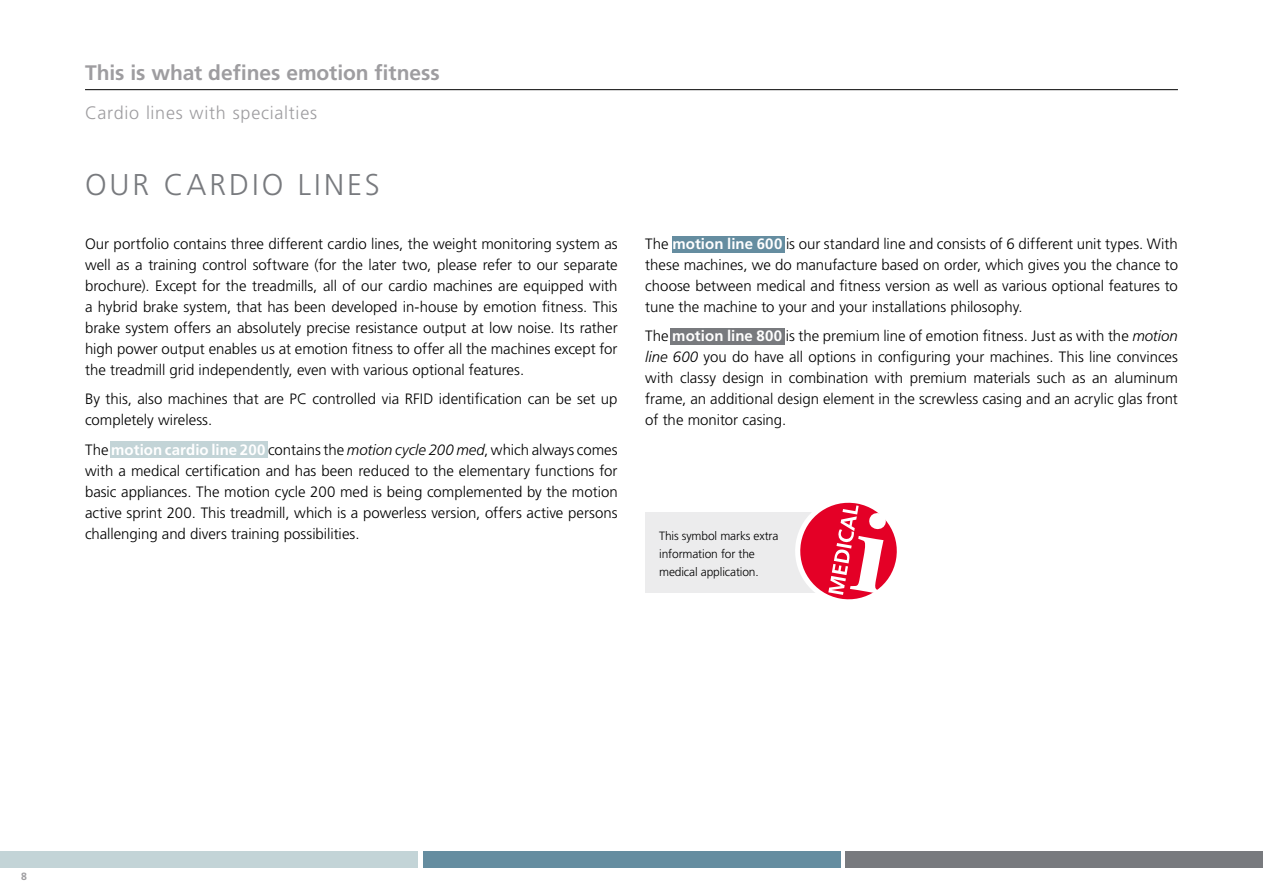
<style>
.page{position:relative;width:1263px;height:893px;background:#fff}
.page>*{position:absolute;margin:0;border:0;box-sizing:border-box;transform-origin:0 0}
.t1{font:300 30px "Frutiger";letter-spacing:.1em;color:#787a7e}
.t2{font:700 21px "Frutiger";color:#9e9da0}
.t3{font:300 18px "Frutiger";letter-spacing:.04em;color:#9e9da0}
.t4{font:300 15px/21px "Frutiger";color:#000;text-align:justify}
.t5{font:300 12px/18px "Frutiger";letter-spacing:-.01em;color:#000}
.t6{font:700 10.5px "Frutiger";color:#9e9da0}
.s1{font-weight:700;color:#fff}
.s2{font-style:italic}
</style>
<div class="page">
<hr style="left:85px;top:89px;width:1093px;height:1px;background:#000">
<div style="left:645px;top:512px;width:205px;height:81px;background:#ececed"></div>
<svg style="left:795px;top:502px;width:102px;height:98px"></svg>
<div style="left:0;top:851px;width:417px;height:16px;background:#c3d4d7"></div>
<div style="left:423px;top:851px;width:417px;height:16px;background:#658da0"></div>
<div style="left:846px;top:851px;width:417px;height:16px;background:#787a7e"></div>
<div style="left:672px;top:236px;width:112px;height:16px;background:#658da0"></div>
<div style="left:670px;top:328px;width:114px;height:16px;background:#787a7e"></div>
<div style="left:110px;top:441px;width:157px;height:17px;background:#c3d4d7"></div>
<h2 class="t2" style="left:85px;top:60px;width:356px">This is what defines emotion fitness</h2>
<p class="t3" style="left:85px;top:102px;width:234px">Cardio lines with specialties</p>
<h1 class="t1" style="left:85px;top:167px;width:296px">OUR CARDIO LINES</h1>
<p class="t4" style="left:85px;top:233px;width:534px">Our portfolio contains three different cardio lines, the weight monitoring system as well as a training control software (for the later two, please refer to our separate brochure). Except for the treadmills, all of our cardio machines are equipped with a hybrid brake system, that has been developed in-house by emotion fitness. This brake system offers an absolutely precise resistance output at low noise. Its rather high power output enables us at emotion fitness to offer all the machines except for the treadmill grid independently, even with various optional features.</p>
<p class="t4" style="left:85px;top:389px;width:534px">By this, also machines that are PC controlled via RFID identification can be set up completely wireless.</p>
<p class="t4" style="left:85px;top:439px;width:534px">The <span class="s1">motion cardio line 200</span> contains the <span class="s2">motion cycle 200 med</span>, which always comes with a medical certification and has been reduced to the elementary functions for basic appliances. The motion cycle 200 med is being complemented by the motion active sprint 200. This treadmill, which is a powerless version, offers active persons challenging and divers training possibilities.</p>
<p class="t4" style="left:645px;top:233px;width:534px">The <span class="s1">motion line 600</span> is our standard line and consists of 6 different unit types. With these machines, we do manufacture based on order, which gives you the chance to choose between medical and fitness version as well as various optional features to tune the machine to your and your installations philosophy.</p>
<p class="t4" style="left:645px;top:326px;width:534px">The <span class="s1">motion line 800</span> is the premium line of emotion fitness. Just as with the <span class="s2">motion line 600</span> you do have all options in configuring your machines. This line convinces with classy design in combination with premium materials such as an aluminum frame, an additional design element in the screwless casing and an acrylic glas front of the monitor casing.</p>
<p class="t5" style="left:659px;top:526px;width:121px">This symbol marks extra information for the medical application.</p>
<p class="t6" style="left:21px;top:870px;width:7px">8</p>
</div>
